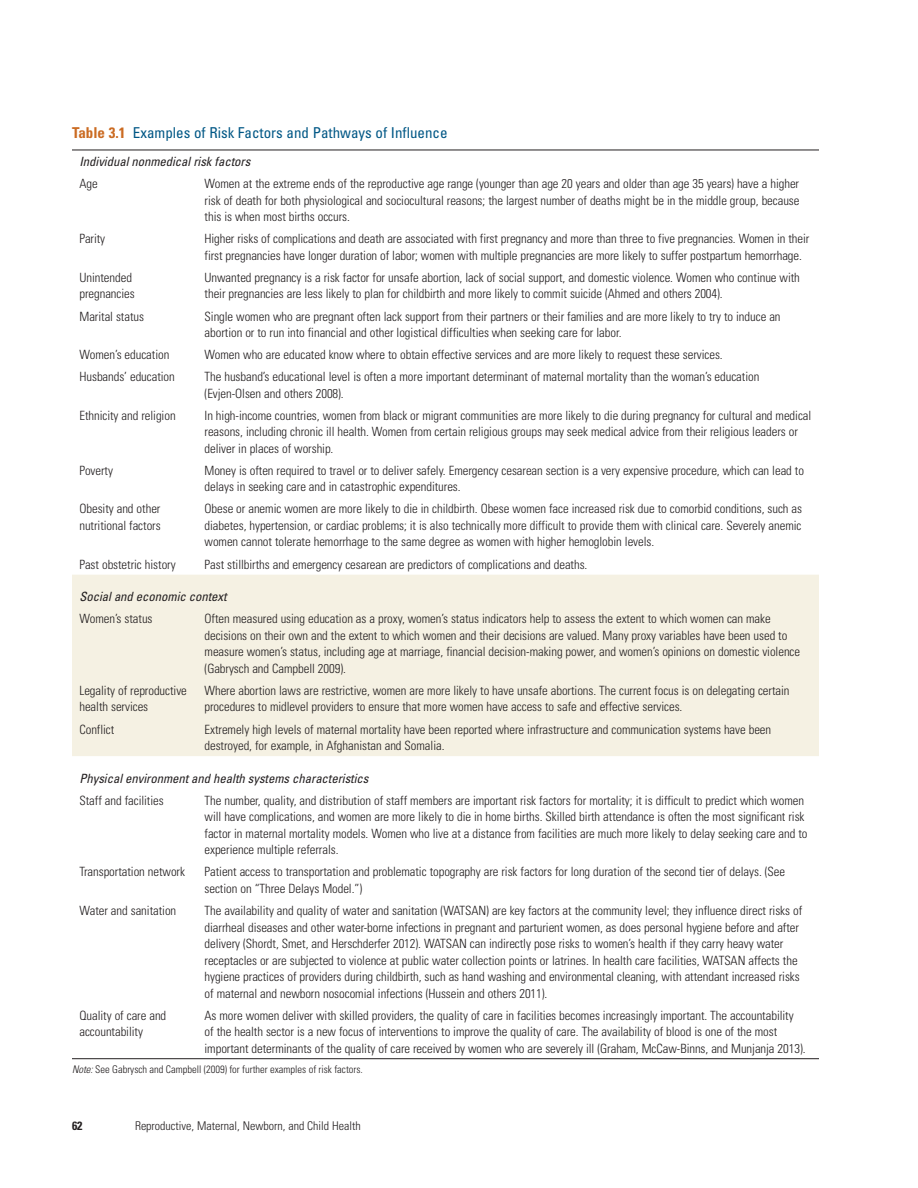
<style>
.page{position:relative;width:918px;height:1188px;background:#fff}
.page>*{position:absolute;margin:0;border:0;box-sizing:border-box;transform-origin:0 0}
.t1{font:condensed 15px "Univers";color:#005785}
.t2{font:300 condensed 12.75px/16.5px "Univers";letter-spacing:-.005em;color:#231f20}
.t3{font:italic condensed 12.75px "Univers";letter-spacing:-.005em;color:#231f20}
.t4{font:300 condensed 12px "Univers";color:#231f20}
.t5{font:700 condensed 12px "Univers";color:#231f20}
.t6{font:300 condensed 10.5px "Univers";color:#231f20}
.s1{font-weight:700;color:#cb6b22}
.s2{font-style:italic}
</style>
<div class="page">
<div style="left:72px;top:575px;width:747px;height:181px;background:#f5f1e3"></div>
<hr style="left:72px;top:1058px;width:747px;height:1px;background:#231f20">
<hr style="left:72px;top:150px;width:747px;height:1px;background:#231f20">
<p class="t1" style="left:72px;top:127px;width:377px"><span class="s1">Table 3.1</span> Examples of Risk Factors and Pathways of Influence</p>
<p class="t3" style="left:80px;top:157px;width:172px">Individual nonmedical risk factors</p>
<p class="t2" style="left:80px;top:177px;width:20px">Age</p>
<p class="t2" style="left:205px;top:177px;width:596px;text-align:justify">Women at the extreme ends of the reproductive age range (younger than age 20 years and older than age 35 years) have a higher risk of death for both physiological and sociocultural reasons; the largest number of deaths might be in the middle group, because this is when most births occurs.</p>
<p class="t2" style="left:80px;top:232px;width:27px">Parity</p>
<p class="t2" style="left:204px;top:232px;width:606px">Higher risks of complications and death are associated with first pregnancy and more than three to five pregnancies. Women in their first pregnancies have longer duration of labor; women with multiple pregnancies are more likely to suffer postpartum hemorrhage.</p>
<p class="t2" style="left:79px;top:270px;width:57px">Unintended pregnancies</p>
<p class="t2" style="left:205px;top:270px;width:597px">Unwanted pregnancy is a risk factor for unsafe abortion, lack of social support, and domestic violence. Women who continue with their pregnancies are less likely to plan for childbirth and more likely to commit suicide (Ahmed and others 2004).</p>
<p class="t2" style="left:79px;top:309px;width:66px">Marital status</p>
<p class="t2" style="left:205px;top:309px;width:578px">Single women who are pregnant often lack support from their partners or their families and are more likely to try to induce an abortion or to run into financial and other logistical difficulties when seeking care for labor.</p>
<p class="t2" style="left:79px;top:348px;width:91px">Women’s education</p>
<p class="t2" style="left:205px;top:348px;width:520px">Women who are educated know where to obtain effective services and are more likely to request these services.</p>
<p class="t2" style="left:79px;top:370px;width:97px">Husbands’ education</p>
<p class="t2" style="left:205px;top:370px;width:556px">The husband’s educational level is often a more important determinant of maternal mortality than the woman’s education (Evjen-Olsen and others 2008).</p>
<p class="t2" style="left:79px;top:408px;width:98px">Ethnicity and religion</p>
<p class="t2" style="left:205px;top:408px;width:608px">In high-income countries, women from black or migrant communities are more likely to die during pregnancy for cultural and medical reasons, including chronic ill health. Women from certain religious groups may seek medical advice from their religious leaders or deliver in places of worship.</p>
<p class="t2" style="left:79px;top:463px;width:35px">Poverty</p>
<p class="t2" style="left:205px;top:463px;width:601px">Money is often required to travel or to deliver safely. Emergency cesarean section is a very expensive procedure, which can lead to delays in seeking care and in catastrophic expenditures.</p>
<p class="t2" style="left:79px;top:502px;width:83px">Obesity and other nutritional factors</p>
<p class="t2" style="left:205px;top:502px;width:599px;text-align:justify">Obese or anemic women are more likely to die in childbirth. Obese women face increased risk due to comorbid conditions, such as diabetes, hypertension, or cardiac problems; it is also technically more difficult to provide them with clinical care. Severely anemic women cannot tolerate hemorrhage to the same degree as women with higher hemoglobin levels.</p>
<p class="t2" style="left:79px;top:557px;width:98px">Past obstetric history</p>
<p class="t2" style="left:205px;top:557px;width:384px">Past stillbirths and emergency cesarean are predictors of complications and deaths.</p>
<p class="t3" style="left:79px;top:592px;width:149px">Social and economic context</p>
<p class="t2" style="left:79px;top:612px;width:75px">Women’s status</p>
<p class="t2" style="left:205px;top:612px;width:597px">Often measured using education as a proxy, women’s status indicators help to assess the extent to which women can make decisions on their own and the extent to which women and their decisions are valued. Many proxy variables have been used to measure women’s status, including age at marriage, financial decision-making power, and women’s opinions on domestic violence (Gabrysch and Campbell 2009).</p>
<p class="t2" style="left:79px;top:683px;width:109px">Legality of reproductive health services</p>
<p class="t2" style="left:205px;top:683px;width:586px">Where abortion laws are restrictive, women are more likely to have unsafe abortions. The current focus is on delegating certain procedures to midlevel providers to ensure that more women have access to safe and effective services.</p>
<p class="t2" style="left:79px;top:722px;width:36px">Conflict</p>
<p class="t2" style="left:205px;top:722px;width:568px">Extremely high levels of maternal mortality have been reported where infrastructure and communication systems have been destroyed, for example, in Afghanistan and Somalia.</p>
<p class="t3" style="left:79px;top:774px;width:291px">Physical environment and health systems characteristics</p>
<p class="t2" style="left:79px;top:793px;width:86px">Staff and facilities</p>
<p class="t2" style="left:205px;top:793px;width:605px">The number, quality, and distribution of staff members are important risk factors for mortality; it is difficult to predict which women will have complications, and women are more likely to die in home births. Skilled birth attendance is often the most significant risk factor in maternal mortality models. Women who live at a distance from facilities are much more likely to delay seeking care and to experience multiple referrals.</p>
<p class="t2" style="left:79px;top:865px;width:107px">Transportation network</p>
<p class="t2" style="left:205px;top:865px;width:582px">Patient access to transportation and problematic topography are risk factors for long duration of the second tier of delays. (See section on “Three Delays Model.”)</p>
<p class="t2" style="left:79px;top:904px;width:98px">Water and sanitation</p>
<p class="t2" style="left:205px;top:904px;width:599px">The availability and quality of water and sanitation (WATSAN) are key factors at the community level; they influence direct risks of diarrheal diseases and other water-borne infections in pregnant and parturient women, as does personal hygiene before and after delivery (Shordt, Smet, and Herschderfer 2012). WATSAN can indirectly pose risks to women’s health if they carry heavy water receptacles or are subjected to violence at public water collection points or latrines. In health care facilities, WATSAN affects the hygiene practices of providers during childbirth, such as hand washing and environmental cleaning, with attendant increased risks of maternal and newborn nosocomial infections (Hussein and others 2011).</p>
<p class="t2" style="left:79px;top:1008px;width:88px">Quality of care and accountability</p>
<p class="t2" style="left:205px;top:1008px;width:603px">As more women deliver with skilled providers, the quality of care in facilities becomes increasingly important. The accountability of the health sector is a new focus of interventions to improve the quality of care. The availability of blood is one of the most important determinants of the quality of care received by women who are severely ill (Graham, McCaw-Binns, and Munjanja 2013).</p>
<p class="t6" style="left:72px;top:1065px;width:292px"><span class="s2">Note:</span> See Gabrysch and Campbell (2009) for further examples of risk factors.</p>
<p class="t5" style="left:72px;top:1122px;width:12px">62</p>
<p class="t4" style="left:135px;top:1122px;width:227px">Reproductive, Maternal, Newborn, and Child Health</p>
</div>
